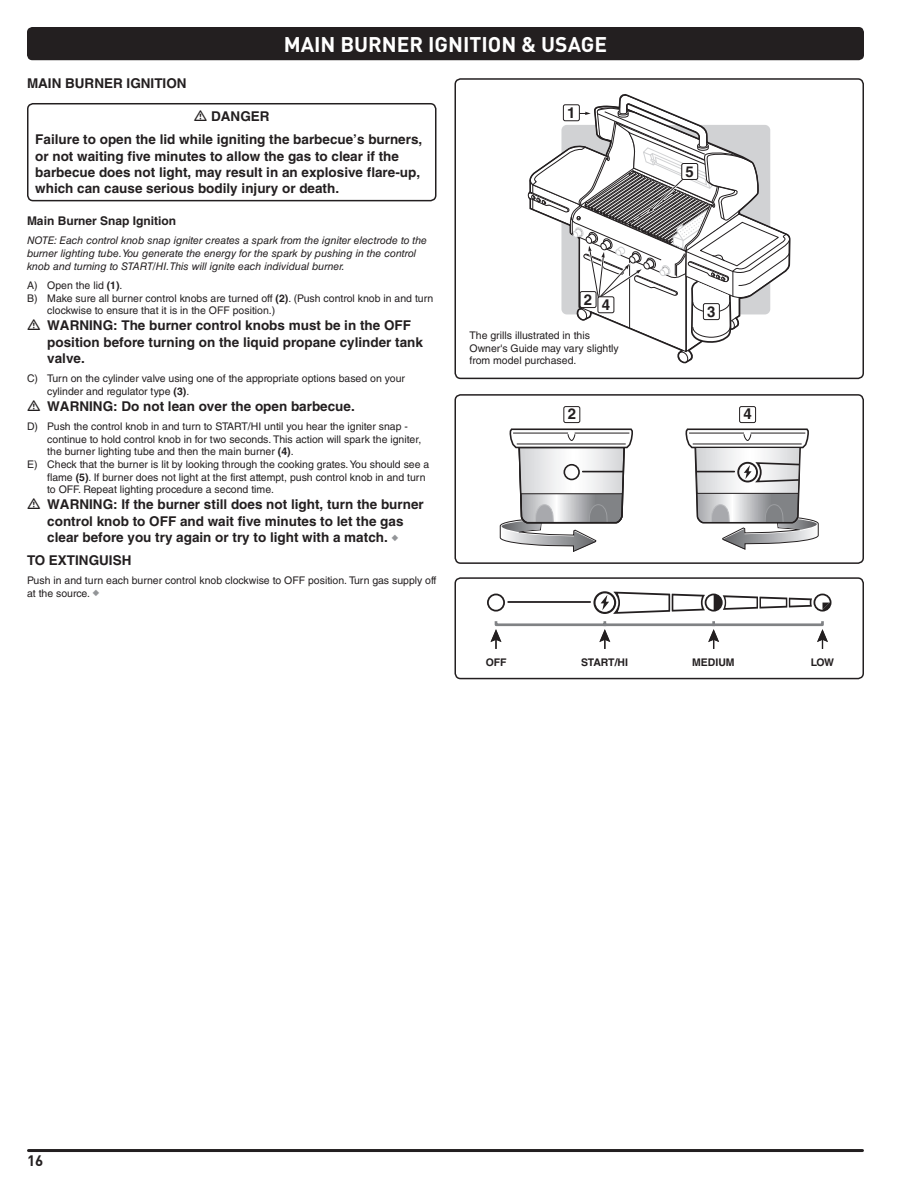
<style>
.page{position:relative;width:918px;height:1188px;background:#fff}
.page>*{position:absolute;margin:0;border:0;box-sizing:border-box;transform-origin:0 0}
.t1{font:21px "DI Nkerned";color:#fff}
.t2{font:700 15px "Helvetica LT Std";color:#231f20}
.t3{font:15px "DI Nkerned";color:#231f20}
.t4{font:700 13.5px/16.2px "Helvetica LT Std";color:#231f20}
.t5{font:700 12px "Helvetica LT Std";color:#231f20}
.t6{font:10.5px/12.6px "Helvetica LT Std";color:#231f20}
.t7{font:italic 10.5px/12.6px "Helvetica LT Std";color:#231f20}
.t8{font:700 10.5px "Helvetica LT Std";color:#231f20}
.s1{font-weight:700}
.s2{color:#939598}
</style>
<div class="page">
<div style="left:27px;top:27px;width:837px;height:33px;background:#231f20;border-radius:5px"></div>
<hr style="left:28px;top:1149px;width:834px;height:3px;background:#231f20">
<svg style="left:528px;top:94px;width:263px;height:270px"></svg>
<div style="left:703px;top:304px;width:16px;height:16px;background:#fff;border-radius:2px"></div>
<div style="left:703px;top:303px;width:17px;height:17px;border:1px solid #231f20;border-radius:2px"></div>
<div style="left:455px;top:78px;width:409px;height:301px;border:2px solid #231f20;border-radius:5px"></div>
<div style="left:27px;top:103px;width:409px;height:98px;border:2px solid #231f20;border-radius:5px"></div>
<div style="left:564px;top:406px;width:16px;height:17px;border:1px solid #231f20;border-radius:2px"></div>
<div style="left:739px;top:406px;width:17px;height:17px;border:1px solid #231f20;border-radius:2px"></div>
<svg style="left:685px;top:428px;width:134px;height:122px"></svg>
<svg style="left:500px;top:428px;width:133px;height:124px"></svg>
<div style="left:455px;top:394px;width:409px;height:170px;border:2px solid #231f20;border-radius:5px"></div>
<div style="left:455px;top:577px;width:409px;height:102px;border:2px solid #231f20;border-radius:5px"></div>
<svg style="left:487px;top:594px;width:18px;height:18px"></svg>
<hr style="left:507px;top:601px;width:84px;height:2px;background:#231f20">
<svg style="left:593px;top:591px;width:239px;height:23px"></svg>
<div style="left:495px;top:621px;width:329px;height:5px;border:3px solid #808285"></div>
<svg style="left:490px;top:629px;width:12px;height:20px"></svg>
<svg style="left:599px;top:623px;width:11px;height:26px"></svg>
<svg style="left:708px;top:623px;width:11px;height:26px"></svg>
<svg style="left:817px;top:629px;width:11px;height:20px"></svg>
<h1 class="t1" style="left:284px;top:31px;width:325px">MAIN BURNER IGNITION &amp; USAGE</h1>
<p class="t4" style="left:27px;top:75px;width:161px">MAIN BURNER IGNITION</p>
<p class="t4" style="left:35px;top:105px;width:389px;line-height:23px;text-indent:176px">DANGER<br>Failure to open the lid while igniting the barbecue’s burners,</p>
<p class="t4" style="left:35px;top:148px;width:386px">or not waiting five minutes to allow the gas to clear if the barbecue does not light, may result in an explosive flare-up, which can cause serious bodily injury or death.</p>
<p class="t5" style="left:27px;top:213px;width:151px">Main Burner Snap Ignition</p>
<p class="t7" style="left:27px;top:234px;width:402px">NOTE: Each control knob snap igniter creates a spark from the igniter electrode to the burner lighting tube.You generate the energy for the spark by pushing in the control knob and turning to START/HI.This will ignite each individual burner.</p>
<p class="t6" style="left:27px;top:279px;width:95px">A) Open the lid <span class="s1">(1)</span>.</p>
<p class="t6" style="left:27px;top:291px;width:408px">B) Make sure all burner control knobs are turned off <span class="s1">(2)</span>. (Push control knob in and turn</p>
<p class="t6" style="left:47px;top:304px;width:230px">clockwise to ensure that it is in the OFF position.)</p>
<p class="t4" style="left:47px;top:317px;width:377px">WARNING: The burner control knobs must be in the OFF position before turning on the liquid propane cylinder tank valve.</p>
<p class="t6" style="left:47px;top:372px;width:359px;text-indent:-20px">C) Turn on the cylinder valve using one of the appropriate options based on your cylinder and regulator type <span class="s1">(3)</span>.</p>
<p class="t4" style="left:47px;top:398px;width:309px">WARNING: Do not lean over the open barbecue.</p>
<p class="t6" style="left:27px;top:420px;width:383px">D) Push the control knob in and turn to START/HI until you hear the igniter snap -</p>
<p class="t6" style="left:47px;top:433px;width:375px">continue to hold control knob in for two seconds. This action will spark the igniter,</p>
<p class="t6" style="left:47px;top:445px;width:246px">the burner lighting tube and then the main burner <span class="s1">(4)</span>.</p>
<p class="t6" style="left:27px;top:458px;width:404px">E) Check that the burner is lit by looking through the cooking grates. You should see a</p>
<p class="t6" style="left:47px;top:471px;width:380px">flame <span class="s1">(5)</span>. If burner does not light at the first attempt, push control knob in and turn</p>
<p class="t6" style="left:47px;top:483px;width:226px">to OFF. Repeat lighting procedure a second time.</p>
<p class="t4" style="left:47px;top:496px;width:378px">WARNING: If the burner still does not light, turn the burner control knob to OFF and wait five minutes to let the gas clear before you try again or try to light with a match. <span class="s2">◆</span></p>
<p class="t4" style="left:27px;top:552px;width:106px">TO EXTINGUISH</p>
<p class="t6" style="left:27px;top:574px;width:411px">Push in and turn each burner control knob clockwise to OFF position. Turn gas supply off at the source. <span class="s2">◆</span></p>
<h2 class="t2" style="left:567px;top:104px;width:10px">1</h2>
<h2 class="t2" style="left:584px;top:293px;width:28px">2 4</h2>
<p class="t6" style="left:470px;top:329px;width:151px">The grills illustrated in this<br>Owner's Guide may vary slightly from model purchased.</p>
<h2 class="t2" style="left:686px;top:162px;width:10px">5</h2>
<h2 class="t2" style="left:707px;top:303px;width:10px">3</h2>
<h2 class="t2" style="left:568px;top:405px;width:10px">2</h2>
<h2 class="t2" style="left:743px;top:405px;width:10px">4</h2>
<p class="t8" style="left:486px;top:656px;width:22px">OFF</p>
<p class="t8" style="left:581px;top:656px;width:49px">START/HI</p>
<p class="t8" style="left:692px;top:656px;width:44px">MEDIUM</p>
<p class="t8" style="left:811px;top:656px;width:25px">LOW</p>
<h2 class="t3" style="left:27px;top:1151px;width:18px">16</h2>
</div>
